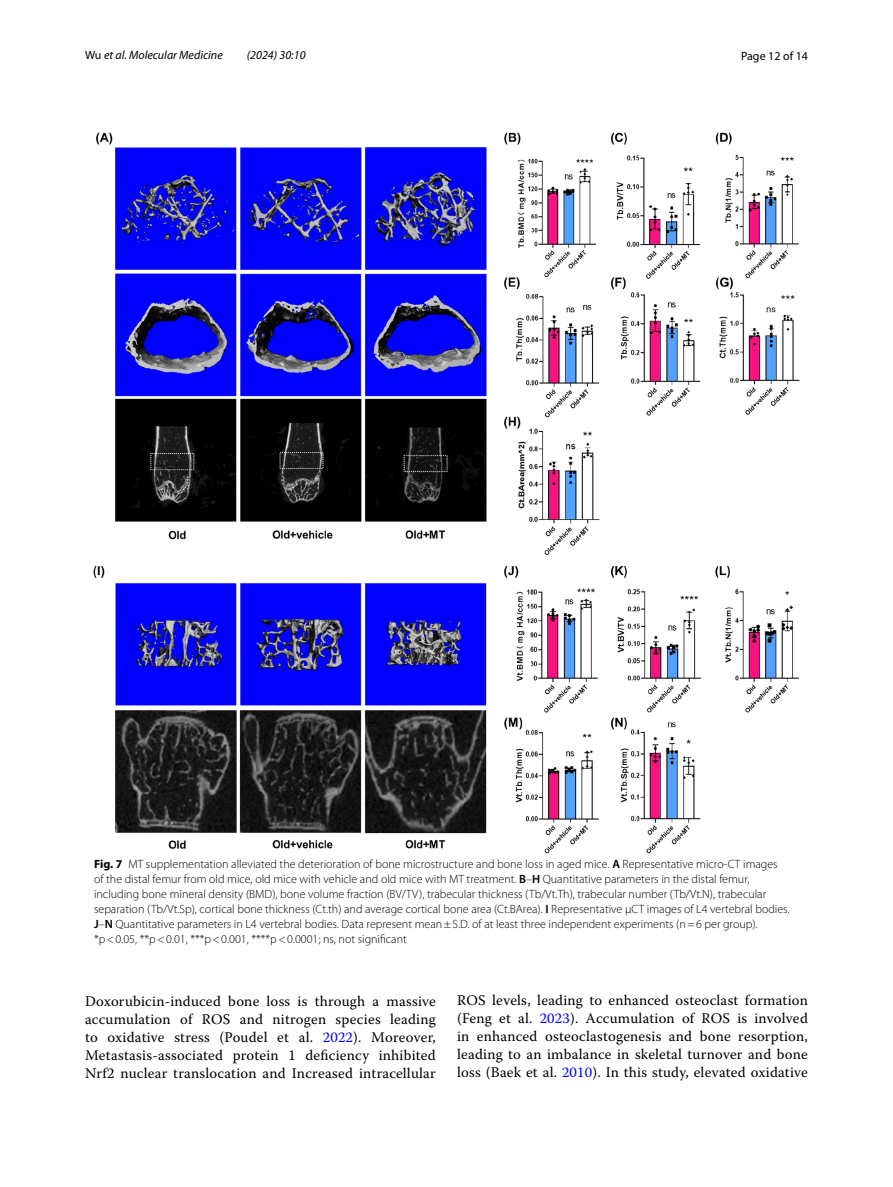
<style>
.page{position:relative;width:893px;height:1187px;background:#fff}
.page>*{position:absolute;margin:0;border:0;box-sizing:border-box;transform-origin:0 0}
.t1{font:14.7px/18px "Warnock Pro";letter-spacing:.015em;color:#000;text-align:justify}
.t2{font:300 12px/15px "Myriad Pro";color:#000}
.t3{font:italic 12px "Myriad Pro";color:#000}
.t4{font:12px "Myriad Pro";color:#000}
.s1{font-style:normal}
.s2{font-weight:700}
.s3{font-weight:600}
.s4{color:#00f}
</style>
<div class="page">
<img style="left:94px;top:133px;width:705px;height:720px">
<p class="t3" style="left:85px;top:48px;width:139px"><span class="s1">Wu</span> et al. Molecular Medicine</p>
<p class="t3" style="left:247px;top:48px;width:60px">(2024) 30:10</p>
<p class="t4" style="left:741px;top:48px;width:68px">Page 12 of 14</p>
<p class="t2" style="left:94px;top:857px;width:697px"><span class="s2">Fig. 7</span> MT supplementation alleviated the deterioration of bone microstructure and bone loss in aged mice. <span class="s3">A</span> Representative micro-CT images of the distal femur from old mice, old mice with vehicle and old mice with MT treatment. <span class="s3">B</span>–<span class="s3">H</span> Quantitative parameters in the distal femur, including bone mineral density (BMD), bone volume fraction (BV/TV), trabecular thickness (Tb/Vt.Th), trabecular number (Tb/Vt.N), trabecular separation (Tb/Vt.Sp), cortical bone thickness (Ct.th) and average cortical bone area (Ct.BArea). <span class="s3">I</span> Representative μCT images of L4 vertebral bodies.<br><span class="s3">J</span>–<span class="s3">N</span> Quantitative parameters in L4 vertebral bodies. Data represent mean±S.D. of at least three independent experiments (n=6 per group). *p&lt;0.05, **p&lt;0.01, ***p&lt;0.001, ****p&lt;0.0001; ns, not significant</p>
<p class="t1" style="left:85px;top:991px;width:352px">Doxorubicin-induced bone loss is through a massive accumulation of ROS and nitrogen species leading to oxidative stress (Poudel et al. <span class="s4">2022</span>). Moreover, Metastasis-associated protein 1 deficiency inhibited Nrf2 nuclear translocation and Increased intracellular</p>
<p class="t1" style="left:457px;top:991px;width:352px">ROS levels, leading to enhanced osteoclast formation (Feng et al. <span class="s4">2023</span>). Accumulation of ROS is involved in enhanced osteoclastogenesis and bone resorption, leading to an imbalance in skeletal turnover and bone loss (Baek et al. <span class="s4">2010</span>). In this study, elevated oxidative</p>
</div>
